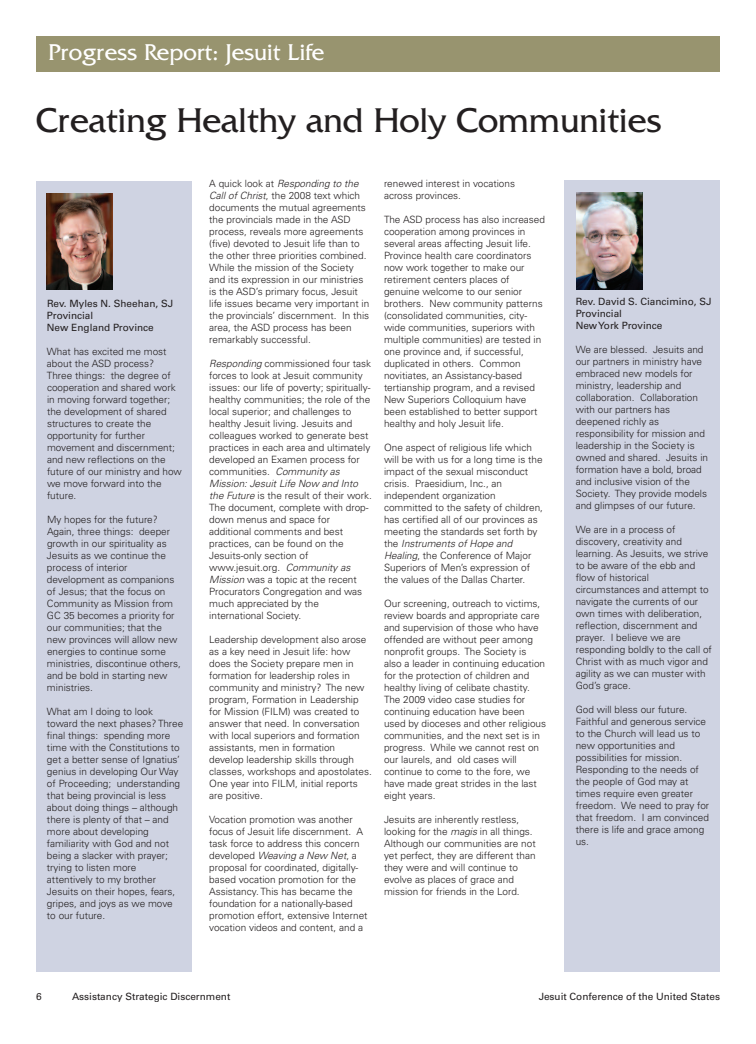
<style>
.page{position:relative;width:756px;height:1044px;background:#fff}
.page>*{position:absolute;margin:0;border:0;box-sizing:border-box;transform-origin:0 0}
.t1{font:36px "Friz Quadrata";color:#231f20}
.t2{font:24px "Friz Quadrata";color:#fff}
.t3{font:300 10px/12px "Univers Com 45";color:#231f20}
.t4{font:10px/12px "Univers Com 55 Roman";color:#231f20}
.s1{font-style:italic}
</style>
<div class="page">
<div style="left:36px;top:181px;width:155px;height:791px;background:#cfd3e2"></div>
<div style="left:36px;top:36px;width:684px;height:36px;background:#98946f"></div>
<div style="left:565px;top:180px;width:155px;height:792px;background:#cfd3e2"></div>
<img style="left:46px;top:194px;width:66px;height:96px">
<img style="left:576px;top:193px;width:66px;height:96px">
<h2 class="t2" style="left:48px;top:37px;width:278px">Progress Report: Jesuit Life</h2>
<h1 class="t1" style="left:36px;top:99px;width:627px">Creating Healthy and Holy Communities</h1>
<p class="t4" style="left:47px;top:298px;width:128px">Rev. Myles N. Sheehan, SJ<br>Provincial<br>New England Province</p>
<p class="t3" style="left:47px;top:346px;width:136px">What has excited me most about the ASD process?<br>Three things: the degree of cooperation and shared work in moving forward together; the development of shared structures to create the opportunity for further movement and discernment; and new reflections on the future of our ministry and how we move forward into the future.</p>
<p class="t3" style="left:47px;top:514px;width:135px">My hopes for the future?<br>Again, three things: deeper growth in our spirituality as<br>Jesuits as we continue the process of interior development as companions of Jesus; that the focus on<br>Community as Mission from<br>GC 35 becomes a priority for our communities; that the new provinces will allow new energies to continue some ministries, discontinue others, and be bold in starting new ministries.</p>
<p class="t3" style="left:47px;top:706px;width:138px">What am I doing to look toward the next phases? Three final things: spending more time with the Constitutions to get a better sense of Ignatius’ genius in developing Our Way of Proceeding; understanding that being provincial is less about doing things – although there is plenty of that – and more about developing familiarity with God and not being a slacker with prayer; trying to listen more attentively to my brother<br>Jesuits on their hopes, fears, gripes, and joys as we move to our future.</p>
<p class="t3" style="left:209px;top:178px;width:162px">A quick look at <span class="s1">Responding to the Call of Christ</span>, the 2008 text which documents the mutual agreements the provincials made in the ASD process, reveals more agreements (five) devoted to Jesuit life than to the other three priorities combined.<br>While the mission of the Society and its expression in our ministries is the ASD’s primary focus, Jesuit life issues became very important in the provincials’ discernment. In this area, the ASD process has been remarkably successful.</p>
<p class="t3" style="left:209px;top:358px;width:164px"><span class="s1">Responding</span> commissioned four task forces to look at Jesuit community issues: our life of poverty; spiritually&shy;healthy communities; the role of the local superior; and challenges to healthy Jesuit living. Jesuits and colleagues worked to generate best practices in each area and ultimately developed an Examen process for communities. <span class="s1">Community as<br>Mission: Jesuit Life Now and Into the Future</span> is the result of their work.<br>The document, complete with drop&shy;down menus and space for additional comments and best practices, can be found on the<br>Jesuits-only section of www.jesuit.org. <span class="s1">Community as<br>Mission</span> was a topic at the recent<br>Procurators Congregation and was much appreciated by the international Society.</p>
<p class="t3" style="left:209px;top:634px;width:164px">Leadership development also arose as a key need in Jesuit life: how does the Society prepare men in formation for leadership roles in community and ministry? The new program, Formation in Leadership for Mission (FILM) was created to answer that need. In conversation with local superiors and formation assistants, men in formation develop leadership skills through classes, workshops and apostolates.<br>One year into FILM, initial reports are positive.</p>
<p class="t3" style="left:209px;top:814px;width:160px">Vocation promotion was another focus of Jesuit life discernment. A task force to address this concern developed <span class="s1">Weaving a New Net</span>, a proposal for coordinated, digitally&shy;based vocation promotion for the Assistancy. This has became the foundation for a nationally-based promotion effort, extensive Internet vocation videos and content, and a</p>
<p class="t3" style="left:384px;top:178px;width:133px">renewed interest in vocations across provinces.</p>
<p class="t3" style="left:384px;top:214px;width:163px">The ASD process has also increased cooperation among provinces in several areas affecting Jesuit life.<br>Province health care coordinators now work together to make our retirement centers places of genuine welcome to our senior brothers. New community patterns (consolidated communities, city&shy;wide communities, superiors with multiple communities) are tested in one province and, if successful, duplicated in others. Common novitiates, an Assistancy-based tertianship program, and a revised New Superiors Colloquium have been established to better support healthy and holy Jesuit life.</p>
<p class="t3" style="left:384px;top:442px;width:161px">One aspect of religious life which will be with us for a long time is the impact of the sexual misconduct crisis. Praesidium, Inc., an independent organization committed to the safety of children, has certified all of our provinces as meeting the standards set forth by the <span class="s1">Instruments of Hope and<br>Healing</span>, the Conference of Major<br>Superiors of Men’s expression of the values of the Dallas Charter.</p>
<p class="t3" style="left:384px;top:598px;width:164px">Our screening, outreach to victims, review boards and appropriate care and supervision of those who have offended are without peer among nonprofit groups. The Society is also a leader in continuing education for the protection of children and healthy living of celibate chastity.<br>The 2009 video case studies for continuing education have been used by dioceses and other religious communities, and the next set is in progress. While we cannot rest on our laurels, and old cases will continue to come to the fore, we have made great strides in the last eight years.</p>
<p class="t3" style="left:384px;top:814px;width:153px">Jesuits are inherently restless, looking for the <span class="s1">magis</span> in all things.<br>Although our communities are not yet perfect, they are different than they were and will continue to evolve as places of grace and mission for friends in the Lord.</p>
<p class="t4" style="left:576px;top:296px;width:137px">Rev. David S. Ciancimino, SJ<br>Provincial<br>NewYork Province</p>
<p class="t3" style="left:576px;top:344px;width:134px">We are blessed. Jesuits and our partners in ministry have embraced new models for ministry, leadership and collaboration. Collaboration with our partners has deepened richly as responsibility for mission and leadership in the Society is owned and shared. Jesuits in formation have a bold, broad and inclusive vision of the<br>Society. They provide models and glimpses of our future.</p>
<p class="t3" style="left:576px;top:524px;width:138px">We are in a process of discovery, creativity and learning. As Jesuits, we strive to be aware of the ebb and flow of historical circumstances and attempt to navigate the currents of our own times with deliberation, reflection, discernment and prayer. I believe we are responding boldly to the call of<br>Christ with as much vigor and agility as we can muster with<br>God’s grace.</p>
<p class="t3" style="left:576px;top:704px;width:135px">God will bless our future.<br>Faithful and generous service to the Church will lead us to new opportunities and possibilities for mission.<br>Responding to the needs of the people of God may at times require even greater freedom. We need to pray for that freedom. I am convinced there is life and grace among us.</p>
<p class="t4" style="left:36px;top:991px;width:7px">6</p>
<p class="t4" style="left:72px;top:991px;width:160px">Assistancy Strategic Discernment</p>
<p class="t4" style="left:539px;top:991px;width:183px">Jesuit Conference of the United States</p>
</div>
